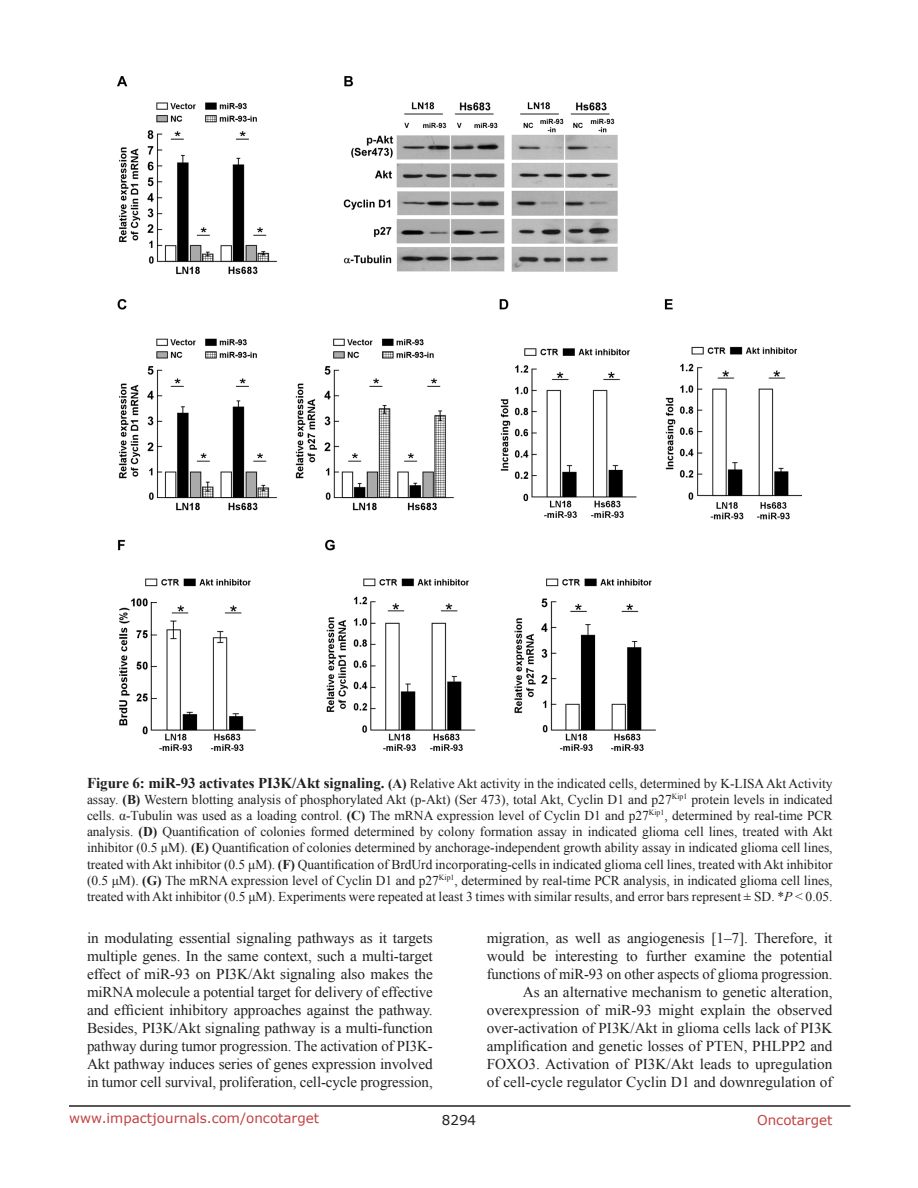
<style>
.page{position:relative;width:918px;height:1188px;background:#fff}
.page>*{position:absolute;margin:0;border:0;box-sizing:border-box;transform-origin:0 0}
.BodyText{font:15px/18px "Times New Roman";letter-spacing:-.01em;color:#231f20;text-align:justify}
.FigureText{font:13.5px/16.2px "Times New Roman";letter-spacing:-.005em;color:#231f20;text-align:justify}
.t1{font:13.5px "Verdana";color:#c24141}
.t2{font:13.5px "Verdana";color:#231f20}
.s1{font-weight:700;font-size:15px}
.s2{font-weight:700}
.s3{font-style:italic}
</style>
<div class="page">
<hr style="left:69px;top:1105px;width:781px;height:2px;background:#231f20">
<img style="left:118px;top:76px;width:684px;height:674px">
<p class="FigureText" style="left:87px;top:775px;width:747px"><span class="s1">Figure 6: miR-93 activates PI3K/Akt signaling.</span> <span class="s2">(A)</span> Relative Akt activity in the indicated cells, determined by K-LISA Akt Activity assay. <span class="s2">(B)</span> Western blotting analysis of phosphorylated Akt (p-Akt) (Ser 473), total Akt, Cyclin D1 and p27<sup>Kip1</sup> protein levels in indicated cells. α-Tubulin was used as a loading control. <span class="s2">(C)</span> The mRNA expression level of Cyclin D1 and p27<sup>Kip1</sup>, determined by real-time PCR analysis. <span class="s2">(D)</span> Quantification of colonies formed determined by colony formation assay in indicated glioma cell lines, treated with Akt inhibitor (0.5 μM). <span class="s2">(E)</span> Quantification of colonies determined by anchorage-independent growth ability assay in indicated glioma cell lines, treated with Akt inhibitor (0.5 μM). <span class="s2">(F)</span> Quantification of BrdUrd incorporating-cells in indicated glioma cell lines, treated with Akt inhibitor (0.5 μM). <span class="s2">(G)</span> The mRNA expression level of Cyclin D1 and p27<sup>Kip1</sup>, determined by real-time PCR analysis, in indicated glioma cell lines, treated with Akt inhibitor (0.5 μM). Experiments were repeated at least 3 times with similar results, and error bars represent ± SD. *<span class="s3">P</span> &lt; 0.05.</p>
<p class="BodyText" style="left:87px;top:929px;width:347px">in modulating essential signaling pathways as it targets multiple genes. In the same context, such a multi-target effect of miR-93 on PI3K/Akt signaling also makes the miRNA molecule a potential target for delivery of effective and efficient inhibitory approaches against the pathway.<br>Besides, PI3K/Akt signaling pathway is a multi-function pathway during tumor progression. The activation of PI3K-Akt pathway induces series of genes expression involved in tumor cell survival, proliferation, cell-cycle progression,</p>
<p class="BodyText" style="left:487px;top:929px;width:347px">migration, as well as angiogenesis [1–7]. Therefore, it would be interesting to further examine the potential functions of miR-93 on other aspects of glioma progression.</p>
<p class="BodyText" style="left:487px;top:983px;width:347px;text-indent:36px">As an alternative mechanism to genetic alteration, overexpression of miR-93 might explain the observed over-activation of PI3K/Akt in glioma cells lack of PI3K amplification and genetic losses of PTEN, PHLPP2 and FOXO3. Activation of PI3K/Akt leads to upregulation of cell-cycle regulator Cyclin D1 and downregulation of</p>
<p class="t1" style="left:69px;top:1109px;width:252px">www.impactjournals.com/oncotarget</p>
<p class="t2" style="left:442px;top:1111px;width:36px">8294</p>
<p class="t1" style="left:757px;top:1111px;width:77px">Oncotarget</p>
</div>
